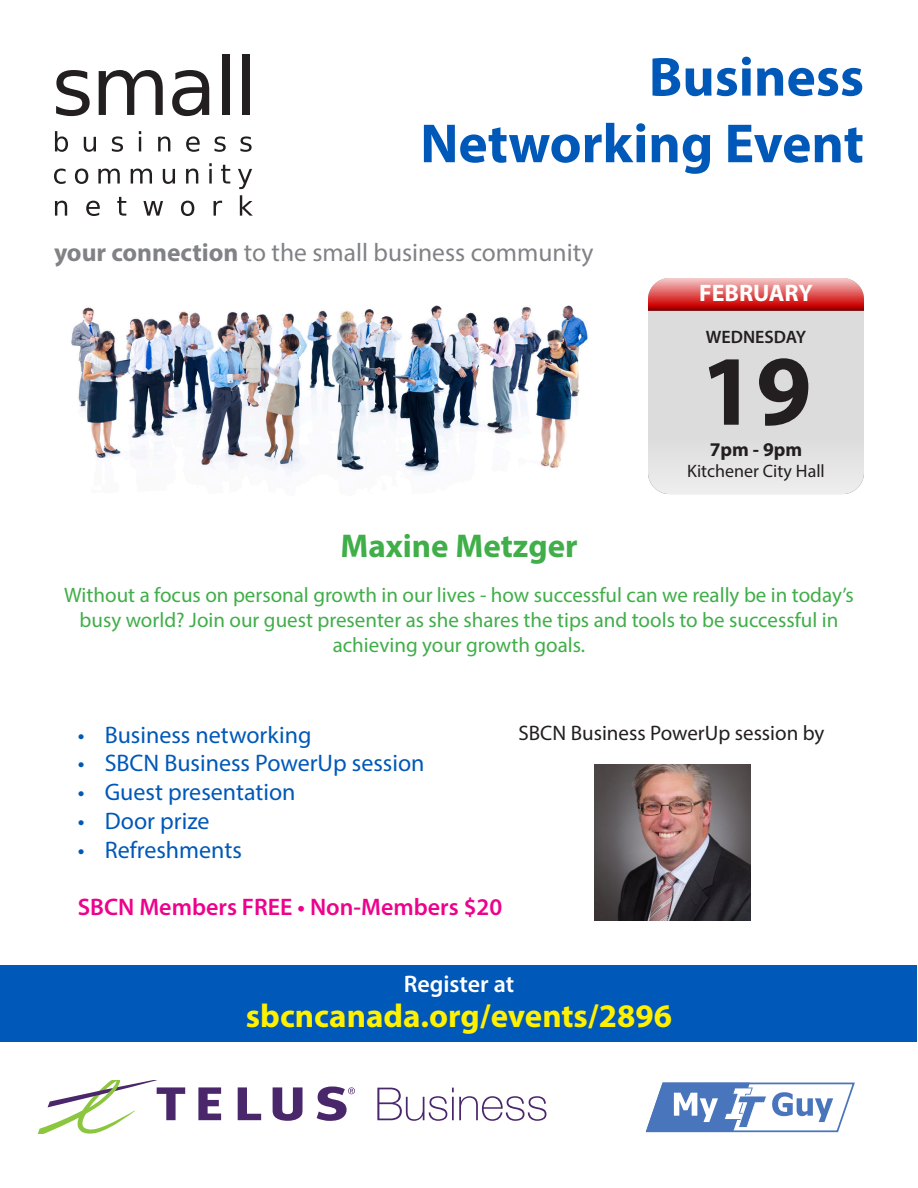
<style>
.page{position:relative;width:918px;height:1188px;background:#fff}
.page>*{position:absolute;margin:0;border:0;box-sizing:border-box;transform-origin:0 0}
.t1{font:700 100.5px "Myriad Pro";color:#231f20}
.t2{font:700 55.5px/66.6px "Myriad Pro";color:#0058b8;text-align:right}
.t3{font:700 33px "Myriad Pro";color:#fff101}
.t4{font:700 33px "Myriad Pro";color:#40ae49}
.t5{font:25.5px "Myriad Pro";color:#808285}
.t6{font:24px "Myriad Pro";color:#0058b8}
.t7{font:600 24px "Myriad Pro";color:#ed028c}
.t8{font:600 24px "Myriad Pro";color:#fff}
.t9{font:700 24px "Myriad Pro";color:#fff}
.t10{font:21px/25.2px "Myriad Pro";color:#40ae49;text-align:center}
.t11{font:21px "Myriad Pro";color:#231f20}
.t12{font:700 19.5px "Myriad Pro";color:#231f20}
.t13{font:18px "Myriad Pro";color:#231f20}
.t14{font:600 18px "Myriad Pro";color:#231f20}
.s1{font-weight:700}
</style>
<div class="page">
<img style="left:71px;top:305px;width:517px;height:172px">
<svg style="left:56px;top:70px;width:34px;height:46px"></svg>
<svg style="left:99px;top:70px;width:64px;height:45px"></svg>
<svg style="left:172px;top:70px;width:37px;height:46px"></svg>
<div style="left:222px;top:54px;width:7px;height:61px;background:#231f20"></div>
<div style="left:242px;top:54px;width:7px;height:61px;background:#231f20"></div>
<svg style="left:55px;top:131px;width:13px;height:21px"></svg>
<svg style="left:84px;top:137px;width:12px;height:15px"></svg>
<svg style="left:112px;top:136px;width:11px;height:16px"></svg>
<svg style="left:139px;top:131px;width:2px;height:20px"></svg>
<svg style="left:158px;top:136px;width:12px;height:15px"></svg>
<svg style="left:186px;top:136px;width:14px;height:16px"></svg>
<svg style="left:215px;top:136px;width:11px;height:16px"></svg>
<svg style="left:240px;top:136px;width:12px;height:16px"></svg>
<svg style="left:54px;top:169px;width:12px;height:15px"></svg>
<svg style="left:75px;top:169px;width:13px;height:15px"></svg>
<svg style="left:98px;top:169px;width:22px;height:15px"></svg>
<svg style="left:131px;top:169px;width:21px;height:15px"></svg>
<svg style="left:163px;top:169px;width:12px;height:15px"></svg>
<svg style="left:186px;top:169px;width:12px;height:15px"></svg>
<hr style="left:209px;top:169px;width:3px;height:15px;background:#231f20">
<svg style="left:221px;top:165px;width:9px;height:19px"></svg>
<svg style="left:238px;top:169px;width:14px;height:20px"></svg>
<svg style="left:55px;top:201px;width:12px;height:15px"></svg>
<svg style="left:86px;top:201px;width:14px;height:15px"></svg>
<svg style="left:117px;top:197px;width:9px;height:19px"></svg>
<svg style="left:143px;top:201px;width:20px;height:15px"></svg>
<svg style="left:181px;top:201px;width:13px;height:15px"></svg>
<svg style="left:214px;top:201px;width:8px;height:15px"></svg>
<svg style="left:240px;top:195px;width:13px;height:21px"></svg>
<svg style="left:648px;top:311px;width:216px;height:183px;background:#dedede"></svg>
<svg style="left:648px;top:278px;width:216px;height:33px;background:#d85959"></svg>
<svg style="left:645px;top:1082px;width:210px;height:51px"></svg>
<div style="left:1px;top:966px;width:916px;height:76px;background:#0058b8"></div>
<svg style="left:198px;top:1087px;width:23px;height:33px"></svg>
<svg style="left:238px;top:1087px;width:23px;height:33px"></svg>
<svg style="left:317px;top:1086px;width:38px;height:35px"></svg>
<svg style="left:273px;top:1087px;width:30px;height:34px"></svg>
<svg style="left:37px;top:1080px;width:148px;height:54px"></svg>
<svg style="left:377px;top:1088px;width:169px;height:33px"></svg>
<img style="left:594px;top:765px;width:156px;height:156px">
<p class="t2" style="left:420px;top:42px;width:445px">Business<br>Networking Event</p>
<p class="t5" style="left:54px;top:237px;width:541px"><span class="s1">your connection</span> to the small business community</p>
<p class="t9" style="left:699px;top:277px;width:115px">FEBRUARY</p>
<p class="t14" style="left:706px;top:325px;width:102px">WEDNESDAY</p>
<p class="t1" style="left:700px;top:325px;width:113px">19</p>
<p class="t12" style="left:710px;top:436px;width:94px">7pm - 9pm</p>
<p class="t13" style="left:687px;top:460px;width:139px">Kitchener City Hall</p>
<p class="t4" style="left:340px;top:524px;width:239px">Maxine Metzger</p>
<p class="t10" style="left:64px;top:582px;width:791px">Without a focus on personal growth in our lives - how successful can we really be in today’s busy world? Join our guest presenter as she shares the tips and tools to be successful in achieving your growth goals.</p>
<p class="t6" style="left:78px;top:720px;width:235px">• Business networking</p>
<p class="t6" style="left:78px;top:749px;width:348px">• SBCN Business PowerUp session</p>
<p class="t6" style="left:78px;top:777px;width:219px">• Guest presentation</p>
<p class="t6" style="left:78px;top:806px;width:133px">• Door prize</p>
<p class="t6" style="left:78px;top:835px;width:166px">• Refreshments</p>
<p class="t7" style="left:78px;top:892px;width:426px">SBCN Members FREE • Non-Members $20</p>
<p class="t11" style="left:519px;top:720px;width:307px">SBCN Business PowerUp session by</p>
<p class="t8" style="left:404px;top:969px;width:112px">Register at</p>
<p class="t3" style="left:246px;top:994px;width:428px">sbcncanada.org/events/2896</p>
</div>
